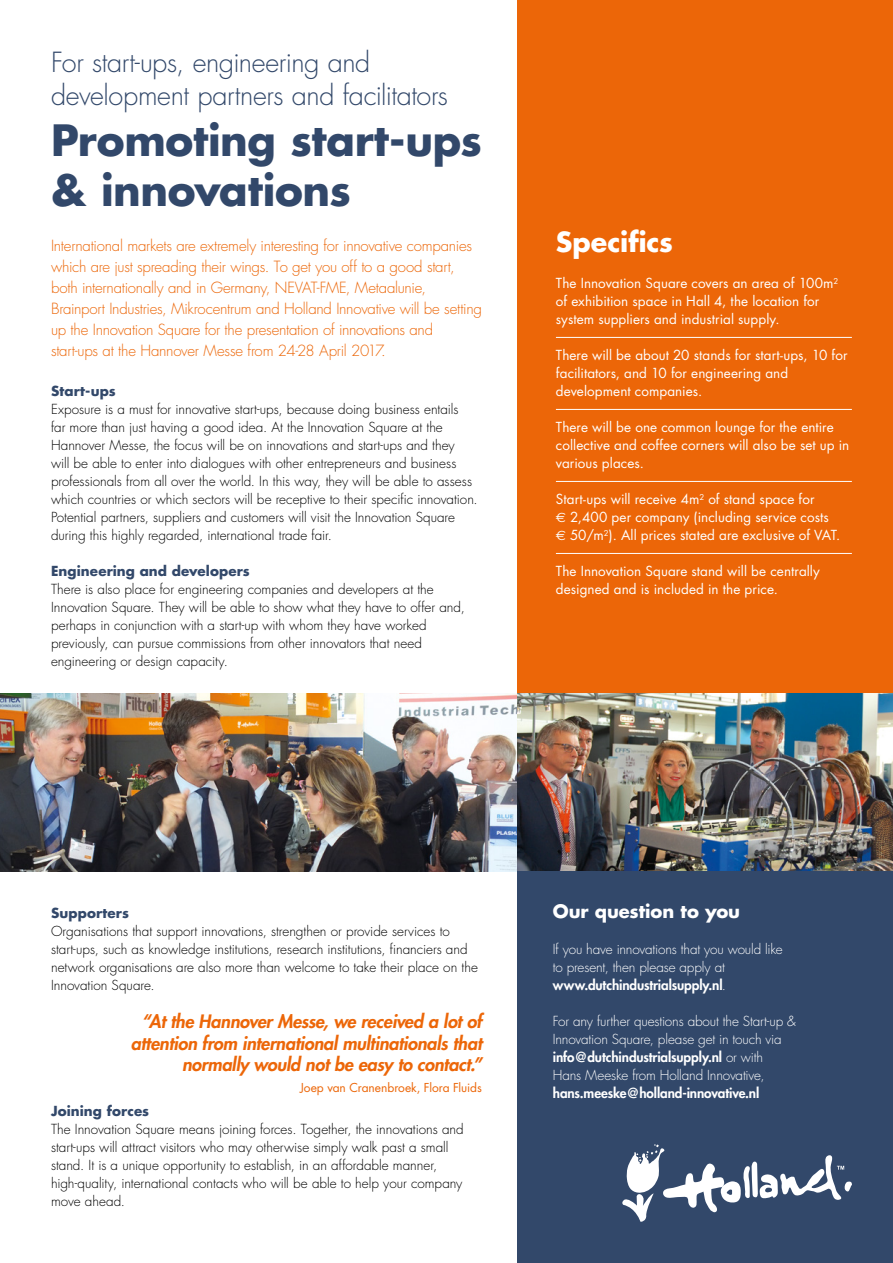
<style>
.page{position:relative;width:893px;height:1263px;background:#fff}
.page>*{position:absolute;margin:0;border:0;box-sizing:border-box;transform-origin:0 0}
.t1{font:700 42px/50.4px "Futura";letter-spacing:-.01em;color:#32486a}
.t2{font:300 27px/33.6px "Futura";letter-spacing:-.015em;color:#32486a}
.t3{font:700 27px "Futura";color:#fff}
.t4{font:italic 800 18px/21.6px "Futura";letter-spacing:-.01em;color:#ec6608;text-align:right}
.t5{font:700 18px "Futura";letter-spacing:-.005em;color:#fff}
.t6{font:300 15px/21px "Futura";letter-spacing:-.015em;color:#ec6608}
.t7{font:300 13.5px/18px "Futura";letter-spacing:-.005em;color:#000}
.t8{font:13.5px/18px "Futura";letter-spacing:.005em;color:#fff}
.t9{font:300 13.5px/18px "Futura";letter-spacing:-.01em;color:#fff}
.t10{font:700 13.5px "Futura";letter-spacing:.005em;color:#32486a}
.t11{font:800 13.5px "Futura";letter-spacing:-.01em;color:#fff}
.t12{font:12px "Futura";letter-spacing:-.005em;color:#ec6608}
.s1{font-family:"Euro Sans"}
.s2{font-weight:800}
</style>
<div class="page">
<div style="left:517px;top:0;width:376px;height:781px;background:#ec6608"></div>
<img style="left:0;top:693px;width:893px;height:179px">
<hr style="left:556px;top:337px;width:296px;height:1px;background:#fff">
<hr style="left:556px;top:409px;width:296px;height:1px;background:#fff">
<hr style="left:556px;top:481px;width:296px;height:1px;background:#fff">
<hr style="left:556px;top:553px;width:296px;height:1px;background:#fff">
<div style="left:517px;top:872px;width:376px;height:391px;background:#32486a"></div>
<svg style="left:622px;top:1144px;width:230px;height:78px"></svg>
<h2 class="t2" style="left:51px;top:46px;width:399px">For start-ups, engineering and development partners and facilitators</h2>
<h1 class="t1" style="left:51px;top:114px;width:433px">Promoting start-ups &amp; innovations</h1>
<p class="t6" style="left:51px;top:235px;width:432px">International markets are extremely interesting for innovative companies which are just spreading their wings. To get you off to a good start, both internationally and in Germany, NEVAT-FME, Metaalunie, Brainport Industries, Mikrocentrum and Holland Innovative will be setting up the Innovation Square for the presentation of innovations and start-ups at the Hannover Messe from 24-28 April 2017.</p>
<p class="t10" style="left:51px;top:382px;width:66px">Start-ups</p>
<p class="t7" style="left:51px;top:400px;width:428px">Exposure is a must for innovative start-ups, because doing business entails<br>far more than just having a good idea. At the Innovation Square at the Hannover Messe, the focus will be on innovations and start-ups and they<br>will be able to enter into dialogues with other entrepreneurs and business professionals from all over the world. In this way, they will be able to assess which countries or which sectors will be receptive to their specific innovation.<br>Potential partners, suppliers and customers will visit the Innovation Square during this highly regarded, international trade fair.</p>
<p class="t10" style="left:51px;top:562px;width:200px">Engineering and developers</p>
<p class="t7" style="left:51px;top:580px;width:415px">There is also place for engineering companies and developers at the Innovation Square. They will be able to show what they have to offer and, perhaps in conjunction with a start-up with whom they have worked previously, can pursue commissions from other innovators that need engineering or design capacity.</p>
<h2 class="t3" style="left:556px;top:224px;width:119px">Specifics</h2>
<p class="t8" style="left:556px;top:274px;width:284px">The Innovation Square covers an area of 100m<sup>2 </sup>of exhibition space in Hall 4, the location for system suppliers and industrial supply.</p>
<p class="t8" style="left:556px;top:346px;width:293px">There will be about 20 stands for start-ups, 10 for facilitators, and 10 for engineering and development companies.</p>
<p class="t8" style="left:556px;top:418px;width:295px">There will be one common lounge for the entire collective and coffee corners will also be set up in various places.</p>
<p class="t8" style="left:556px;top:490px;width:286px">Start-ups will receive 4m<sup>2</sup> of stand space for<br><span class="s1">€</span> 2,400 per company (including service costs <span class="s1">€</span> 50/m<sup>2</sup>). All prices stated are exclusive of VAT.</p>
<p class="t8" style="left:556px;top:562px;width:265px">The Innovation Square stand will be centrally designed and is included in the price.</p>
<p class="t10" style="left:51px;top:904px;width:79px">Supporters</p>
<p class="t7" style="left:51px;top:922px;width:428px">Organisations that support innovations, strengthen or provide services to start-ups, such as knowledge institutions, research institutions, financiers and network organisations are also more than welcome to take their place on the Innovation Square.</p>
<h3 class="t4" style="left:131px;top:1011px;width:353px">“At the Hannover Messe, we received a lot of attention from international multinationals that normally would not be easy to contact.”</h3>
<p class="t12" style="left:300px;top:1080px;width:183px">Joep van Cranenbroek, Flora Fluids</p>
<p class="t10" style="left:51px;top:1102px;width:100px">Joining forces</p>
<p class="t7" style="left:51px;top:1120px;width:414px">The Innovation Square means joining forces. Together, the innovations and start-ups will attract visitors who may otherwise simply walk past a small stand. It is a unique opportunity to establish, in an affordable manner, high-quality, international contacts who will be able to help your company move ahead.</p>
<h3 class="t5" style="left:553px;top:899px;width:189px">Our question to you</h3>
<p class="t9" style="left:553px;top:940px;width:231px">If you have innovations that you would like to present, then please apply at <span class="s2">www.dutchindustrialsupply.nl</span>.</p>
<p class="t9" style="left:553px;top:1012px;width:245px">For any further questions about the Start-up &amp; Innovation Square, please get in touch via <span class="s2">info@dutchindustrialsupply.nl</span> or with<br>Hans Meeske from Holland Innovative,</p>
<p class="t11" style="left:553px;top:1084px;width:208px">hans.meeske@holland-innovative.nl</p>
</div>
